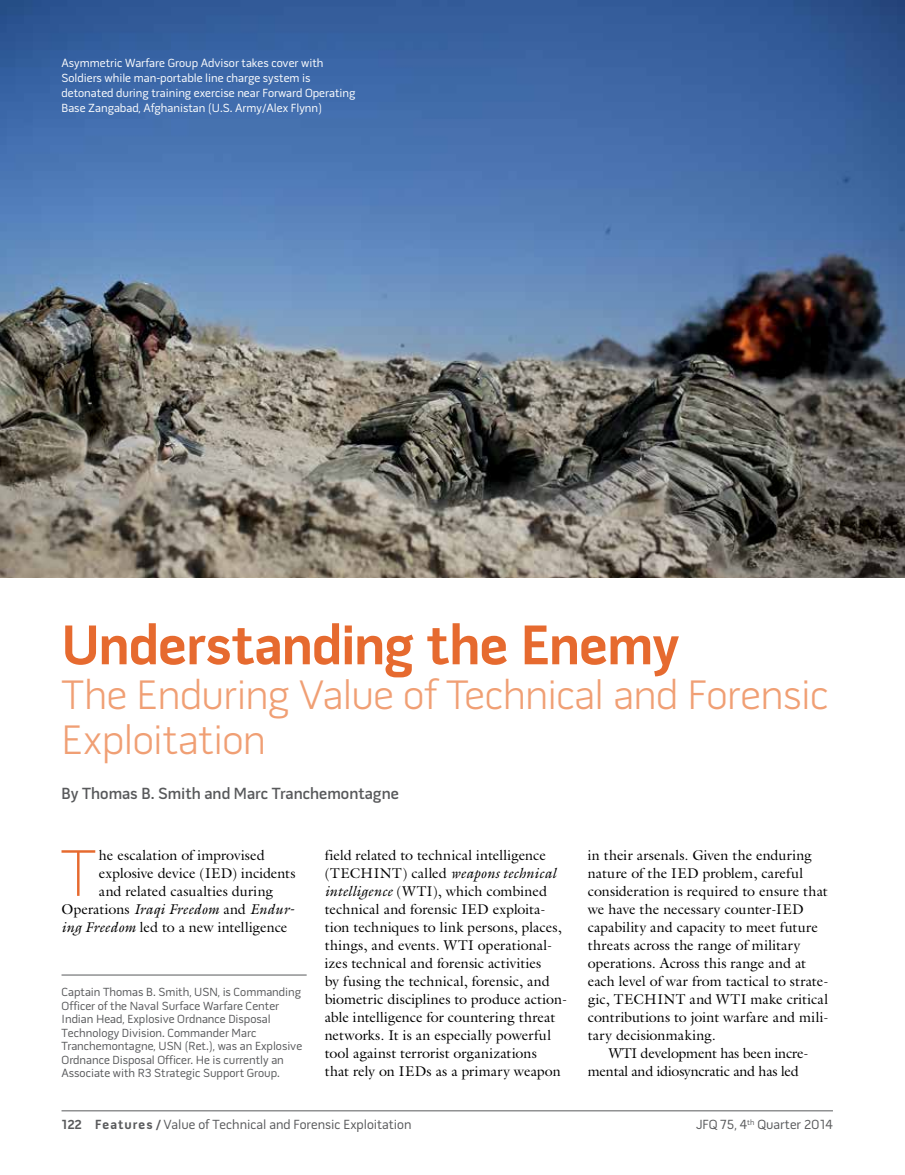
<style>
.page{position:relative;width:905px;height:1175px;background:#fff}
.page>*{position:absolute;margin:0;border:0;box-sizing:border-box;transform-origin:0 0}
.t1{font:100 67.2px "Pill Gothic 600 mg";color:#e66a2f}
.t2{font:700 57px "Pill Gothic 600 mg";letter-spacing:-.015em;color:#e66a2f}
.t3{font:300 42px/45px "Pill Gothic 600 mg";letter-spacing:-.015em;color:#f09f74}
.t4{font:600 16.5px "Pill Gothic 600 mg";color:#58595b}
.t5{font:14.25px/18px "Galliard Std";color:#000}
.t6{font:italic 14.25px "Galliard Std";letter-spacing:.005em;color:#000}
.t7{font:13.5px "Pill Gothic 600 mg";color:#58595b}
.t8{font:12px/13.5px "Pill Gothic 600 mg";color:#58595b}
.t9{font:12px/15px "Pill Gothic 600 mg";color:#fff}
.s1{font-style:normal}
.s2{font-style:italic}
.s3{font-weight:700}
</style>
<div class="page">
<hr style="left:62px;top:1110px;width:770px;height:1px;background:#58595b">
<hr style="left:62px;top:974px;width:244px;height:1px;background:#58595b">
<img style="left:0;top:0;width:904px;height:577px">
<p class="t9" style="left:62px;top:57px;width:295px">Asymmetric Warfare Group Advisor takes cover with Soldiers while man-portable line charge system is detonated during training exercise near Forward Operating Base Zangabad, Afghanistan (U.S. Army/Alex Flynn)</p>
<h2 class="t2" style="left:62px;top:622px;width:619px">Understanding the Enemy</h2>
<h3 class="t3" style="left:62px;top:676px;width:768px">The Enduring Value of Technical and Forensic<br>Exploitation</h3>
<p class="t4" style="left:62px;top:787px;width:339px">By Thomas B. Smith and Marc Tranchemontagne</p>
<h1 class="t1" style="left:60px;top:846px;width:37px">T</h1>
<p class="t5" style="left:99px;top:845px;width:167px">he escalation of improvised</p>
<p class="t5" style="left:99px;top:863px;width:198px">explosive device (IED) incidents</p>
<p class="t5" style="left:99px;top:881px;width:176px">and related casualties during</p>
<p class="t6" style="left:62px;top:900px;width:234px"><span class="s1">Operations</span> Iraqi Freedom <span class="s1">and</span> Endur-</p>
<p class="t5" style="left:62px;top:917px;width:227px"><span class="s2">ing Freedom</span> led to a new intelligence</p>
<p class="t8" style="left:62px;top:986px;width:242px">Captain Thomas B. Smith, USN, is Commanding Officer of the Naval Surface Warfare Center Indian Head, Explosive Ordnance Disposal Technology Division. Commander Marc Tranchemontagne, USN (Ret.), was an Explosive Ordnance Disposal Officer. He is currently an Associate with R3 Strategic Support Group.</p>
<p class="t5" style="left:325px;top:845px;width:244px">field related to technical intelligence (TECHINT) called <span class="s2">weapons technical intelligence</span> (WTI), which combined technical and forensic IED exploita&shy;tion techniques to link persons, places, things, and events. WTI operational&shy;izes technical and forensic activities<br>by fusing the technical, forensic, and biometric disciplines to produce action&shy;able intelligence for countering threat networks. It is an especially powerful tool against terrorist organizations<br>that rely on IEDs as a primary weapon</p>
<p class="t5" style="left:588px;top:845px;width:242px">in their arsenals. Given the enduring nature of the IED problem, careful consideration is required to ensure that we have the necessary counter-IED capability and capacity to meet future threats across the range of military operations. Across this range and at each level of war from tactical to strate&shy;gic, TECHINT and WTI make critical contributions to joint warfare and mili&shy;tary decisionmaking.</p>
<p class="t5" style="left:588px;top:1043px;width:222px;text-indent:21px">WTI development has been incre&shy;mental and idiosyncratic and has led</p>
<p class="t7" style="left:62px;top:1119px;width:351px"><span class="s3">122 Features /</span> Value of Technical and Forensic Exploitation</p>
<p class="t7" style="left:696px;top:1119px;width:138px">JFQ 75, 4<sup>th</sup> Quarter 2014</p>
</div>
